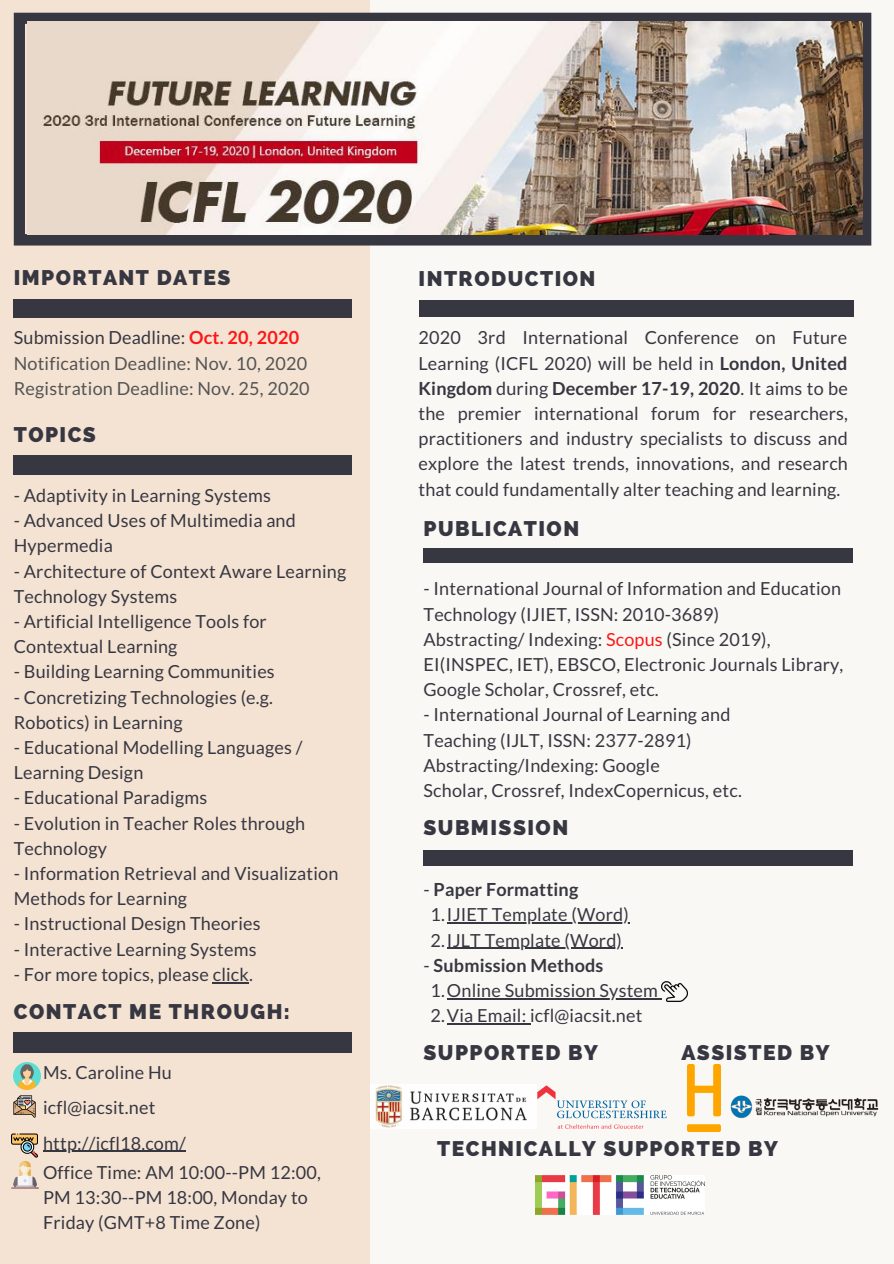
<style>
.page{position:relative;width:894px;height:1264px;background:#fff}
.page>*{position:absolute;margin:0;border:0;box-sizing:border-box;transform-origin:0 0}
.t1{font:800 21px "Raleway";letter-spacing:.07em;color:#373741}
.t2{font:18px/25.2px "Lato";letter-spacing:.01em;color:#373741}
.t3{font:18px/25.2px "Lato";letter-spacing:.01em;color:#545454}
.t4{font:700 18px "Lato";letter-spacing:.01em;color:#373741}
.s1{color:#373741}
.s2{font-weight:700;color:#ff1616}
.s3{font-weight:700}
.s4{color:#ff1616}
.s5{font-weight:400}
</style>
<div class="page">
<div style="left:0;top:0;width:893px;height:1263px;background:#faf8f5"></div>
<div style="left:0;top:0;width:370px;height:1263px;background:#f4e3d3"></div>
<svg style="left:14px;top:13px;width:857px;height:232px;background:#403e46"></svg>
<div style="left:418px;top:300px;width:435px;height:17px;background:#373741"></div>
<div style="left:423px;top:850px;width:429px;height:15px;background:#373741"></div>
<div style="left:14px;top:299px;width:338px;height:18px;background:#373741"></div>
<div style="left:14px;top:455px;width:338px;height:19px;background:#373741"></div>
<div style="left:14px;top:1032px;width:338px;height:20px;background:#373741"></div>
<div style="left:423px;top:548px;width:429px;height:15px;background:#373741"></div>
<img style="left:27px;top:21px;width:835px;height:213px">
<img style="left:14px;top:1062px;width:27px;height:27px">
<img style="left:14px;top:1095px;width:21px;height:22px">
<img style="left:12px;top:1133px;width:25px;height:24px">
<img style="left:12px;top:1161px;width:27px;height:27px">
<img style="left:661px;top:981px;width:26px;height:21px">
<img style="left:375px;top:1085px;width:292px;height:44px">
<img style="left:687px;top:1064px;width:33px;height:67px">
<hr style="left:213px;top:981px;width:36px;height:2px;background:#373741">
<img style="left:730px;top:1095px;width:149px;height:24px">
<img style="left:535px;top:1175px;width:168px;height:39px">
<hr style="left:447px;top:922px;width:182px;height:1px;background:#373741">
<hr style="left:447px;top:947px;width:175px;height:1px;background:#373741">
<hr style="left:447px;top:998px;width:214px;height:1px;background:#373741">
<hr style="left:447px;top:1023px;width:83px;height:1px;background:#373741">
<hr style="left:43px;top:1150px;width:143px;height:1px;background:#373741">
<p class="t1" style="left:14px;top:265px;width:218px">IMPORTANT DATES</p>
<p class="t3" style="left:14px;top:325px;width:297px"><span class="s1">Submission Deadline:</span> <span class="s2">Oct. 20, 2020<br></span>Notification Deadline: Nov. 10, 2020<br>Registration Deadline: Nov. 25, 2020</p>
<p class="t1" style="left:14px;top:422px;width:84px">TOPICS</p>
<p class="t2" style="left:14px;top:482px;width:259px">- Adaptivity in Learning Systems</p>
<p class="t2" style="left:14px;top:507px;width:283px">- Advanced Uses of Multimedia and<br>Hypermedia</p>
<p class="t2" style="left:14px;top:558px;width:334px">- Architecture of Context Aware Learning<br>Technology Systems</p>
<p class="t2" style="left:14px;top:608px;width:254px">- Artificial Intelligence Tools for<br>Contextual Learning</p>
<p class="t2" style="left:14px;top:659px;width:262px">- Building Learning Communities</p>
<p class="t2" style="left:14px;top:684px;width:261px">- Concretizing Technologies (e.g.<br>Robotics) in Learning</p>
<p class="t2" style="left:14px;top:734px;width:290px">- Educational Modelling Languages /<br>Learning Design</p>
<p class="t2" style="left:14px;top:784px;width:195px">- Educational Paradigms</p>
<p class="t2" style="left:14px;top:810px;width:293px">- Evolution in Teacher Roles through<br>Technology</p>
<p class="t2" style="left:14px;top:860px;width:326px">- Information Retrieval and Visualization<br>Methods for Learning</p>
<p class="t2" style="left:14px;top:910px;width:248px">- Instructional Design Theories</p>
<p class="t2" style="left:14px;top:936px;width:244px">- Interactive Learning Systems</p>
<p class="t2" style="left:14px;top:961px;width:241px">- For more topics, please click.</p>
<p class="t1" style="left:14px;top:998px;width:277px">CONTACT ME THROUGH:</p>
<p class="t2" style="left:43px;top:1054px;width:144px;line-height:35.1px">Ms. Caroline Hu icfl@iacsit.net http://icfl18.com/</p>
<p class="t2" style="left:43px;top:1159px;width:279px">Office Time: AM 10:00--PM 12:00,<br>PM 13:30--PM 18:00, Monday to<br>Friday (GMT+8 Time Zone)</p>
<p class="t1" style="left:418px;top:266px;width:178px">INTRODUCTION</p>
<p class="t2" style="left:418px;top:325px;width:431px;text-align:justify">2020 3rd International Conference on Future Learning (ICFL 2020) will be held in <span class="s3">London, United Kingdom</span> during <span class="s3">December 17-19, 2020</span>. It aims to be the premier international forum for researchers, practitioners and industry specialists to discuss and explore the latest trends, innovations, and research that could fundamentally alter teaching and learning.</p>
<p class="t1" style="left:423px;top:516px;width:157px">PUBLICATION</p>
<p class="t2" style="left:423px;top:576px;width:421px">- International Journal of Information and Education Technology (IJIET, ISSN: 2010-3689)<br>Abstracting/ Indexing: <span class="s4">Scopus</span> (Since 2019), EI(INSPEC, IET), EBSCO, Electronic Journals Library, Google Scholar, Crossref, etc.</p>
<p class="t2" style="left:423px;top:701px;width:320px">- International Journal of Learning and Teaching (IJLT, ISSN: 2377-2891)<br>Abstracting/Indexing: Google<br>Scholar, Crossref, IndexCopernicus, etc.</p>
<p class="t1" style="left:423px;top:815px;width:146px">SUBMISSION</p>
<p class="t4" style="left:423px;top:878px;width:156px"><span class="s5">-</span> Paper Formatting</p>
<p class="t2" style="left:430px;top:901px;width:200px">1.IJIET Template (Word)<br>2.IJLT Template (Word)</p>
<p class="t2" style="left:430px;top:977px;width:229px">1.Online Submission System<br>2.Via Email: icfl@iacsit.net</p>
<p class="t4" style="left:423px;top:954px;width:181px"><span class="s5">-</span> Submission Methods</p>
<p class="t1" style="left:423px;top:1039px;width:176px">SUPPORTED BY</p>
<p class="t1" style="left:681px;top:1039px;width:150px">ASSISTED BY</p>
<p class="t1" style="left:437px;top:1136px;width:342px">TECHNICALLY SUPPORTED BY</p>
</div>
